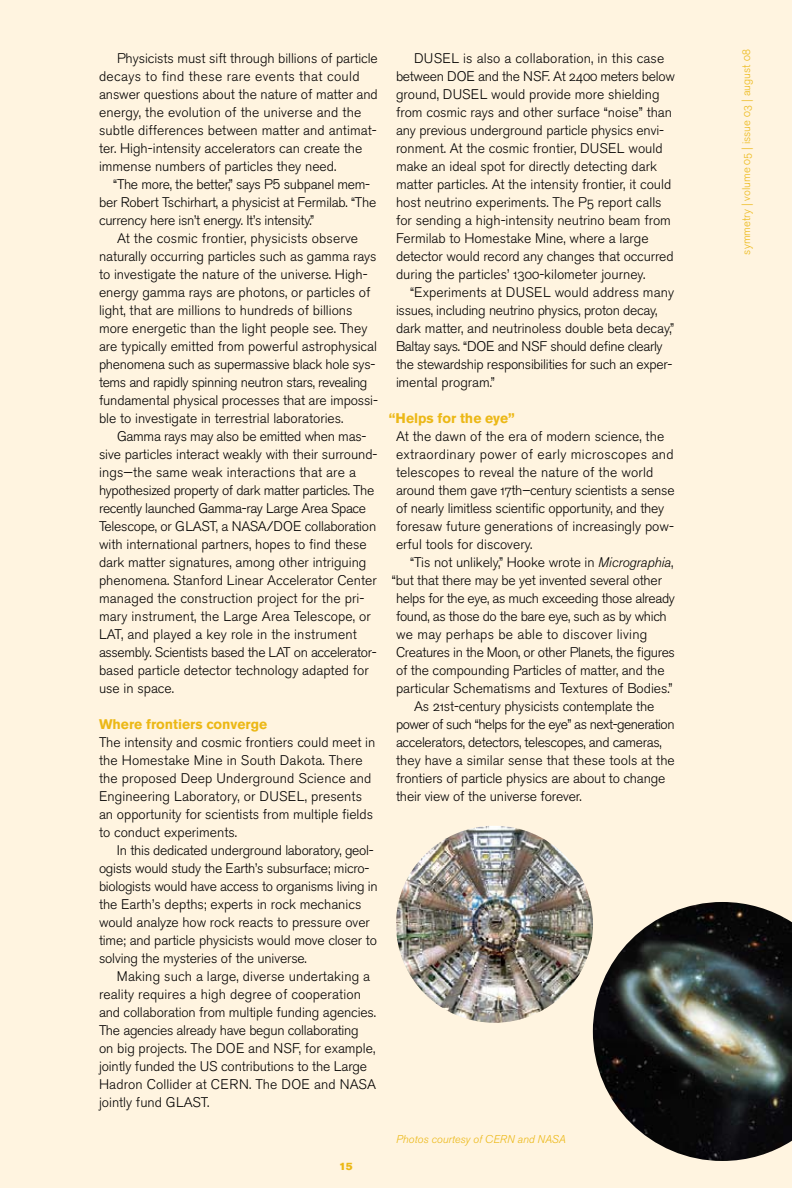
<style>
.page{position:relative;width:792px;height:1188px;background:#fff4e0}
.page>*{position:absolute;margin:0;border:0;box-sizing:border-box;transform-origin:0 0}
.t1{font:13.8px/18px "Akzidenz Grotesk BE Light Os F";color:#000}
.t2{font:13.8px/18px "Akzidenz Grotesk BE Light Os F";letter-spacing:-.02em;color:#000}
.t3{font:13.8px "Akzidenz Grotesk BE Light Os F";letter-spacing:-.025em;color:#000}
.t4{font:13.8px "Akzidenz Grotesk BE Light Os F";letter-spacing:-.035em;color:#000}
.t5{font:700 13.8px "Akzidenz Grotesk BE";color:#ecb816}
.t6{font:13.8px "Akzidenz Grotesk BE Light Os F";letter-spacing:.02em;color:#000}
.t7{font:11.25px "Akzidenz Grotesk BE Light Os F";color:#ecb816}
.t8{font:11.25px "Akzidenz Grotesk BE Lig It Os F";color:#ecb816}
.t9{font:10.5px "Akzidenz Grotesk BE Super";color:#ecb816}
.s1{font-family:"Akzidenz Grotesk BE";font-weight:300}
.s2{font-family:"Akzidenz Grotesk BE Lig It Os F"}
</style>
<div class="page">
<img style="left:396px;top:826px;width:197px;height:197px;border-radius:99px">
<img style="left:593px;top:902px;width:199px;height:259px">
<p class="t1" style="left:99px;top:50px;width:280px;text-indent:18px">Physicists must sift through billions of particle decays to find these rare events that could answer questions about the nature of matter and energy, the evolution of the universe and the subtle differences between matter and antimat&shy;ter. High-intensity accelerators can create the immense numbers of particles they need.</p>
<p class="t2" style="left:99px;top:175px;width:279px;text-indent:14px">“The more, the better,” says P<span class="s1">5</span> subpanel mem&shy;ber Robert Tschirhart, a physicist at Fermilab. “The currency here isn’t energy. It’s intensity.”</p>
<p class="t1" style="left:99px;top:229px;width:280px;text-indent:18px">At the cosmic frontier, physicists observe naturally occurring particles such as gamma rays to investigate the nature of the universe. High&shy;energy gamma rays are photons, or particles of light, that are millions to hundreds of billions more energetic than the light people see. They are typically emitted from powerful astrophysical phenomena such as supermassive black hole sys&shy;tems and rapidly spinning neutron stars, revealing fundamental physical processes that are impossi&shy;ble to investigate in terrestrial laboratories.</p>
<p class="t1" style="left:99px;top:427px;width:280px;text-indent:18px">Gamma rays may also be emitted when mas&shy;sive particles interact weakly with their surround&shy;ings—the same weak interactions that are a hypothesized property of dark matter particles. The recently launched Gamma-ray Large Area Space Telescope, or GLAST, a NASA/DOE collaboration with international partners, hopes to find these dark matter signatures, among other intriguing phenomena. Stanford Linear Accelerator Center managed the construction project for the pri&shy;mary instrument, the Large Area Telescope, or LAT, and played a key role in the instrument assembly. Scientists based the LAT on accelerator&shy;based particle detector technology adapted for use in space.</p>
<p class="t5" style="left:99px;top:716px;width:170px">Where frontiers converge</p>
<p class="t1" style="left:99px;top:733px;width:278px">The intensity and cosmic frontiers could meet in the Homestake Mine in South Dakota. There the proposed Deep Underground Science and Engineering Laboratory, or DUSEL, presents an opportunity for scientists from multiple fields to conduct experiments.</p>
<p class="t1" style="left:99px;top:841px;width:280px;text-indent:18px">In this dedicated underground laboratory, geol&shy;ogists would study the Earth’s subsurface; micro&shy;biologists would have access to organisms living in the Earth’s depths; experts in rock mechanics would analyze how rock reacts to pressure over time; and particle physicists would move closer to solving the mysteries of the universe.</p>
<p class="t1" style="left:99px;top:967px;width:279px;text-indent:18px">Making such a large, diverse undertaking a reality requires a high degree of cooperation and collaboration from multiple funding agencies.<br>The agencies already have begun collaborating on big projects. The DOE and NSF, for example, jointly funded the US contributions to the Large Hadron Collider at CERN. The DOE and NASA jointly fund GLAST.</p>
<p class="t9" style="left:339px;top:1160px;width:15px">15</p>
<p class="t1" style="left:396px;top:49px;width:280px;text-indent:18px">DUSEL is also a collaboration, in this case between DOE and the NSF. At 2400 meters below ground, DUSEL would provide more shielding from cosmic rays and other surface “noise” than any previous underground particle physics envi&shy;ronment. At the cosmic frontier, DUSEL would make an ideal spot for directly detecting dark matter particles. At the intensity frontier, it could host neutrino experiments. The P5 report calls for sending a high-intensity neutrino beam from Fermilab to Homestake Mine, where a large detector would record any changes that occurred during the particles’ 1300-kilometer journey.</p>
<p class="t2" style="left:396px;top:283px;width:280px;text-indent:14px">“Experiments at DUSEL would address many issues, including neutrino physics, proton decay, dark matter, and neutrinoless double beta decay,” Baltay says. “DOE and NSF should define clearly the stewardship responsibilities for such an exper&shy;imental program.”</p>
<p class="t5" style="left:389px;top:410px;width:128px">“Helps for the eye”</p>
<p class="t1" style="left:396px;top:427px;width:280px">At the dawn of the era of modern science, the extraordinary power of early microscopes and telescopes to reveal the nature of the world around them gave 17th–century scientists a sense of nearly limitless scientific opportunity, and they foresaw future generations of increasingly pow&shy;erful tools for discovery.</p>
<p class="t1" style="left:410px;top:553px;width:265px">“Tis not unlikely,” Hooke wrote in <span class="s2">Micrographia</span>,</p>
<p class="t1" style="left:392px;top:571px;width:272px">“but that there may be yet invented several other</p>
<p class="t3" style="left:396px;top:590px;width:280px">helps for the eye, as much exceeding those already</p>
<p class="t3" style="left:396px;top:608px;width:272px">found, as those do the bare eye, such as by which</p>
<p class="t6" style="left:396px;top:626px;width:253px">we may perhaps be able to discover living</p>
<p class="t3" style="left:396px;top:644px;width:280px">Creatures in the Moon, or other Planets, the figures</p>
<p class="t1" style="left:396px;top:661px;width:270px">of the compounding Particles of matter, and the</p>
<p class="t1" style="left:396px;top:679px;width:278px">particular Schematisms and Textures of Bodies.”</p>
<p class="t1" style="left:414px;top:697px;width:242px">As 21st-century physicists contemplate the</p>
<p class="t4" style="left:396px;top:716px;width:280px">power of such “helps for the eye” as next-generation</p>
<p class="t3" style="left:396px;top:734px;width:267px">accelerators, detectors, telescopes, and cameras,</p>
<p class="t1" style="left:396px;top:751px;width:280px">they have a similar sense that these tools at the</p>
<p class="t1" style="left:396px;top:769px;width:271px">frontiers of particle physics are about to change</p>
<p class="t1" style="left:396px;top:787px;width:187px">their view of the universe forever.</p>
<p class="t8" style="left:396px;top:1133px;width:171px">Photos courtesy of CERN and NASA</p>
<p class="t7" style="left:740px;top:255px;width:207px;rotate:-90deg">symmetry | volume 05 | issue 03 | august 08</p>
</div>
